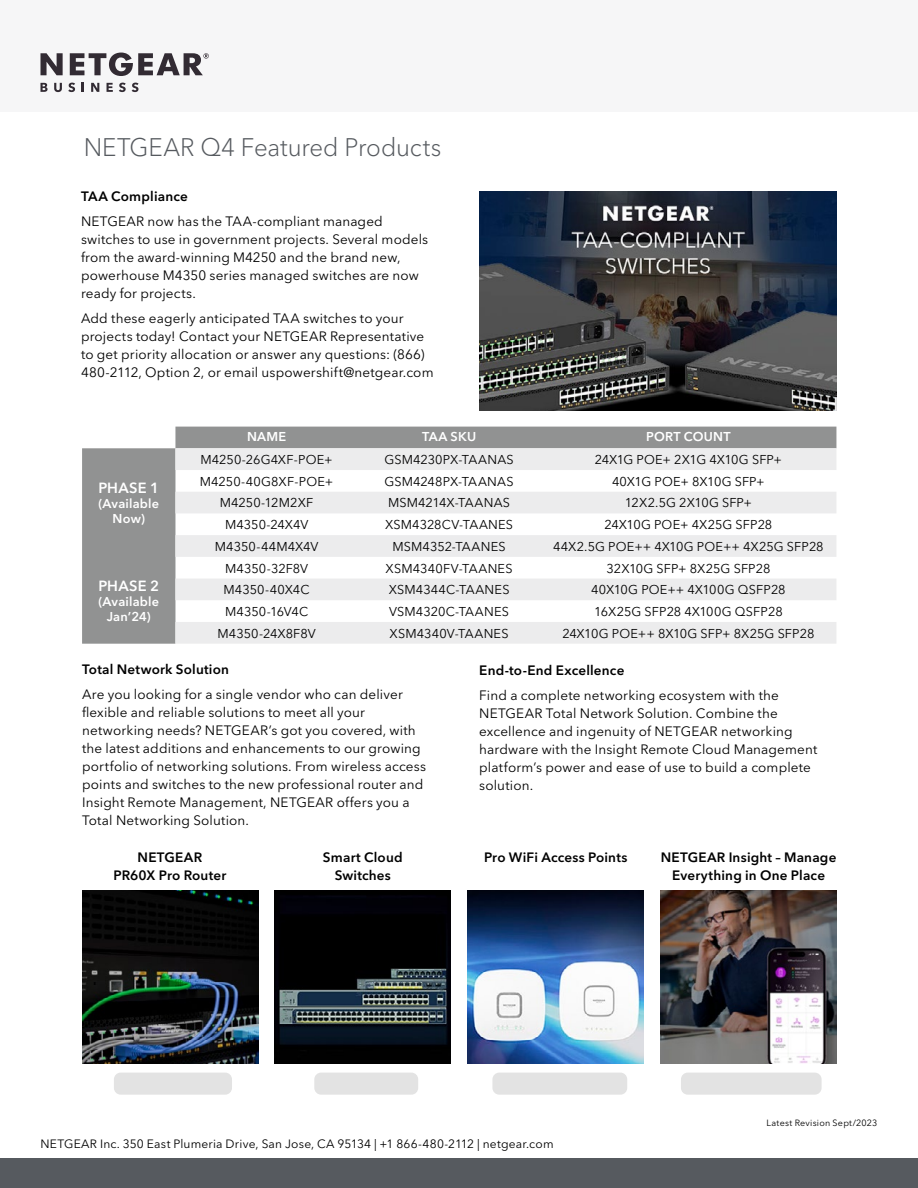
<style>
.page{position:relative;width:918px;height:1188px;background:#fff}
.page>*{position:absolute;margin:0;border:0;box-sizing:border-box;transform-origin:0 0}
.subpage_header{font:300 25.2px "Avenir Next LT Pro";letter-spacing:-.005em;color:#565a5f;scale:.96 1}
.subpage_body{font:600 14.7px "Avenir Next LT Pro";letter-spacing:.015em;color:#fff}
.body{font:13.5px/18px "Avenir Next LT Pro";letter-spacing:.01em;color:#000}
.body-2{font:600 13.5px/18px "Avenir Next LT Pro";letter-spacing:.015em;color:#000;text-align:center}
.subpage_body-2{font:12.75px "Avenir Next LT Pro";letter-spacing:.005em;color:#000}
.subpage_body-3{font:600 12.75px/15.3px "Avenir Next LT Pro";letter-spacing:.015em;color:#fff;text-align:center}
.body-3{font:12px "Avenir Next LT Pro";letter-spacing:.015em;color:#000}
.t1{font:9px "Avenir Next LT Pro";letter-spacing:.025em;color:#000}
</style>
<div class="page">
<div style="left:0;top:0;width:918px;height:111px;background:#f6f6f7"></div>
<svg style="left:40px;top:83px;width:8px;height:9px"></svg>
<svg style="left:54px;top:83px;width:8px;height:9px"></svg>
<svg style="left:68px;top:83px;width:7px;height:9px"></svg>
<svg style="left:82px;top:83px;width:2px;height:9px"></svg>
<svg style="left:91px;top:83px;width:8px;height:9px"></svg>
<svg style="left:107px;top:83px;width:6px;height:9px"></svg>
<svg style="left:119px;top:83px;width:7px;height:9px"></svg>
<svg style="left:132px;top:83px;width:7px;height:9px"></svg>
<svg style="left:70px;top:53px;width:139px;height:23px"></svg>
<svg style="left:41px;top:53px;width:22px;height:22px"></svg>
<div style="left:0;top:1159px;width:918px;height:29px;background:#565a5f"></div>
<div style="left:82px;top:427px;width:754px;height:217px;background:#919292"></div>
<svg style="left:175px;top:448px;width:661px;height:196px;fill:#ececed"></svg>
<img style="left:275px;top:891px;width:176px;height:173px">
<img style="left:660px;top:891px;width:176px;height:173px">
<img style="left:82px;top:891px;width:176px;height:173px">
<img style="left:479px;top:191px;width:357px;height:219px">
<img style="left:468px;top:891px;width:176px;height:173px">
<div style="left:114px;top:1073px;width:118px;height:22px;background:#e3e3e3;border-radius:7px"></div>
<div style="left:314px;top:1073px;width:104px;height:22px;background:#e3e3e3;border-radius:7px"></div>
<div style="left:492px;top:1073px;width:135px;height:22px;background:#e3e3e3;border-radius:7px"></div>
<div style="left:681px;top:1073px;width:141px;height:22px;background:#e3e3e3;border-radius:7px"></div>
<p class="subpage_header" style="left:84px;top:132px;width:374px">NETGEAR Q4 Featured Products</p>
<p class="body-2" style="left:81px;top:188px;width:108px">TAA Compliance</p>
<p class="body" style="left:81px;top:212px;width:349px">NETGEAR now has the TAA-compliant managed switches to use in government projects. Several models from the award-winning M4250 and the brand new, powerhouse M4350 series managed switches are now ready for projects.</p>
<p class="body" style="left:81px;top:309px;width:354px">Add these eagerly anticipated TAA switches to your projects today! Contact your NETGEAR Representative to get priority allocation or answer any questions: (866)<br>480-2112, Option 2, or email uspowershift@netgear.com</p>
<p class="subpage_body" style="left:98px;top:479px;width:62px">PHASE 1</p>
<p class="subpage_body-3" style="left:98px;top:496px;width:62px">(Available<br>Now)</p>
<p class="subpage_body-3" style="left:247px;top:429px;width:41px">NAME</p>
<p class="subpage_body-3" style="left:422px;top:429px;width:56px">TAA SKU</p>
<p class="subpage_body-3" style="left:646px;top:429px;width:86px">PORT COUNT</p>
<p class="subpage_body-2" style="left:201px;top:452px;width:134px">M4250-26G4XF-POE+</p>
<p class="subpage_body-2" style="left:384px;top:452px;width:131px">GSM4230PX-TAANAS</p>
<p class="subpage_body-2" style="left:595px;top:452px;width:189px">24X1G POE+ 2X1G 4X10G SFP+</p>
<p class="subpage_body-2" style="left:200px;top:474px;width:135px">M4250-40G8XF-POE+</p>
<p class="subpage_body-2" style="left:385px;top:474px;width:131px">GSM4248PX-TAANAS</p>
<p class="subpage_body-2" style="left:612px;top:474px;width:154px">40X1G POE+ 8X10G SFP+</p>
<p class="subpage_body-2" style="left:220px;top:495px;width:95px">M4250-12M2XF</p>
<p class="subpage_body-2" style="left:388px;top:495px;width:124px">MSM4214X-TAANAS</p>
<p class="subpage_body-2" style="left:625px;top:495px;width:129px">12X2.5G 2X10G SFP+</p>
<p class="subpage_body-2" style="left:225px;top:517px;width:85px">M4350-24X4V</p>
<p class="subpage_body-2" style="left:385px;top:517px;width:130px">XSM4328CV-TAANES</p>
<p class="subpage_body-2" style="left:604px;top:517px;width:169px">24X10G POE+ 4X25G SFP28</p>
<p class="subpage_body-2" style="left:215px;top:539px;width:105px">M4350-44M4X4V</p>
<p class="subpage_body-2" style="left:392px;top:539px;width:115px">MSM4352-TAANES</p>
<p class="subpage_body-2" style="left:553px;top:539px;width:272px">44X2.5G POE++ 4X10G POE++ 4X25G SFP28</p>
<p class="subpage_body-2" style="left:225px;top:560px;width:85px">M4350-32F8V</p>
<p class="subpage_body-2" style="left:386px;top:560px;width:129px">XSM4340FV-TAANES</p>
<p class="subpage_body-2" style="left:606px;top:560px;width:166px">32X10G SFP+ 8X25G SFP28</p>
<p class="subpage_body-2" style="left:224px;top:582px;width:88px">M4350-40X4C</p>
<p class="subpage_body-2" style="left:389px;top:582px;width:122px">XSM4344C-TAANES</p>
<p class="subpage_body-2" style="left:591px;top:582px;width:196px">40X10G POE++ 4X100G QSFP28</p>
<p class="subpage_body-2" style="left:225px;top:604px;width:85px">M4350-16V4C</p>
<p class="subpage_body-2" style="left:389px;top:604px;width:121px">VSM4320C-TAANES</p>
<p class="subpage_body-2" style="left:594px;top:604px;width:190px">16X25G SFP28 4X100G QSFP28</p>
<p class="subpage_body-2" style="left:218px;top:626px;width:100px">M4350-24X8F8V</p>
<p class="subpage_body-2" style="left:390px;top:626px;width:121px">XSM4340V-TAANES</p>
<p class="subpage_body-2" style="left:562px;top:626px;width:254px">24X10G POE++ 8X10G SFP+ 8X25G SFP28</p>
<p class="body-2" style="left:479px;top:662px;width:147px">End-to-End Excellence</p>
<p class="body" style="left:479px;top:686px;width:340px">Find a complete networking ecosystem with the NETGEAR Total Network Solution. Combine the excellence and ingenuity of NETGEAR networking hardware with the Insight Remote Cloud Management platform’s power and ease of use to build a complete solution.</p>
<p class="subpage_body" style="left:98px;top:576px;width:62px">PHASE 2</p>
<p class="subpage_body-3" style="left:98px;top:594px;width:62px">(Available<br>Jan’24)</p>
<p class="body-2" style="left:82px;top:661px;width:148px">Total Network Solution</p>
<p class="body" style="left:82px;top:685px;width:346px">Are you looking for a single vendor who can deliver flexible and reliable solutions to meet all your networking needs? NETGEAR’s got you covered, with the latest additions and enhancements to our growing portfolio of networking solutions. From wireless access points and switches to the new professional router and Insight Remote Management, NETGEAR offers you a Total Networking Solution.</p>
<p class="body-2" style="left:113px;top:848px;width:114px">NETGEAR<br>PR60X Pro Router</p>
<p class="body-2" style="left:323px;top:848px;width:81px">Smart Cloud<br>Switches</p>
<p class="body-2" style="left:484px;top:848px;width:145px">Pro WiFi Access Points</p>
<p class="body-2" style="left:661px;top:848px;width:177px">NETGEAR Insight – Manage<br>Everything in One Place</p>
<p class="body-3" style="left:40px;top:1136px;width:515px">NETGEAR Inc. 350 East Plumeria Drive, San Jose, CA 95134 | +1 866-480-2112 | netgear.com</p>
<p class="t1" style="left:767px;top:1118px;width:112px">Latest Revision Sept/2023</p>
</div>
